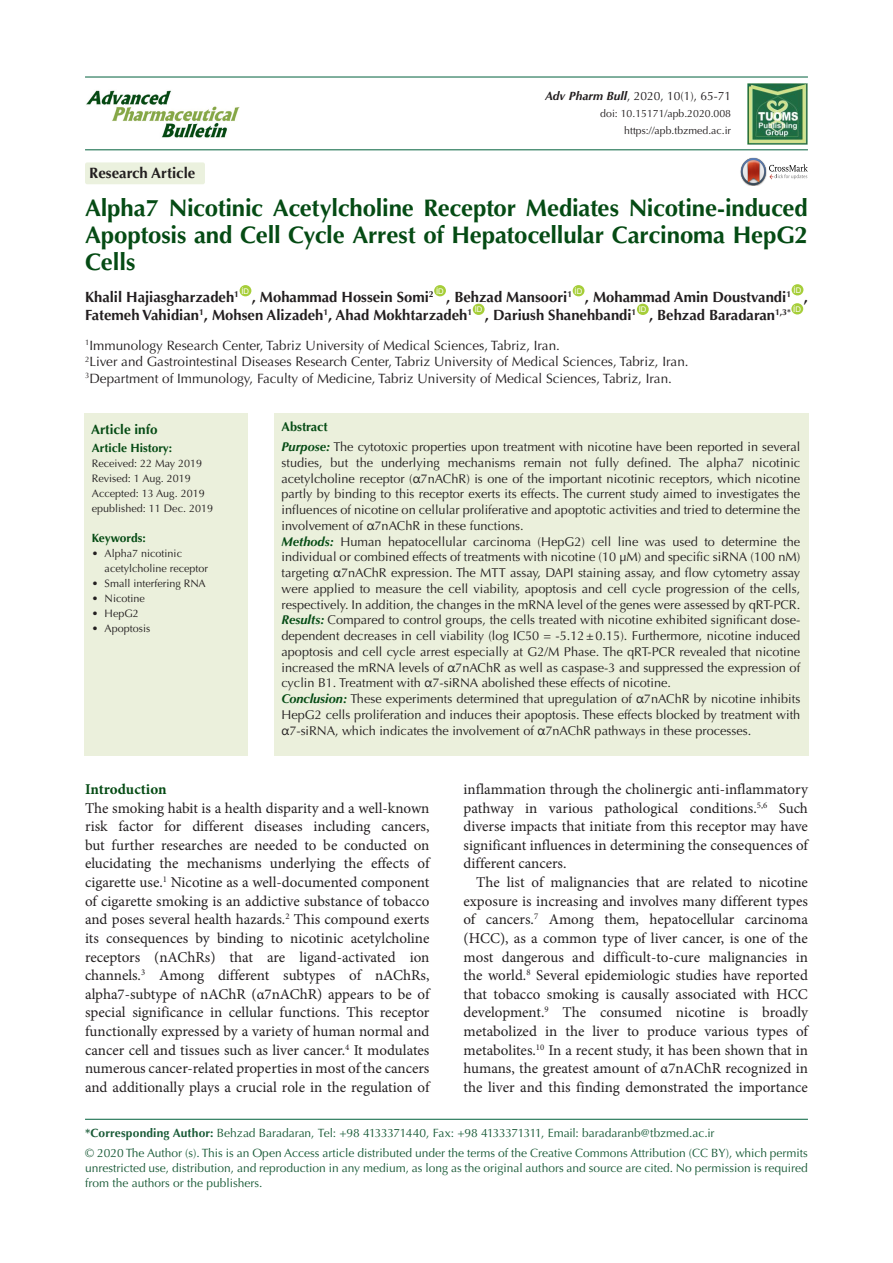
<style>
.page{position:relative;width:893px;height:1263px;background:#fff}
.page>*{position:absolute;margin:0;border:0;box-sizing:border-box;transform-origin:0 0}
.t1{font:700 24px/27px "Optima LT Std";letter-spacing:-.01em;color:#054b14;text-align:justify}
.t2{font:15px/18.6px "Minion Pro";color:#231f20;text-align:justify}
.t3{font:700 15px "Optima LT Std";color:#231f20}
.t4{font:700 15px "Minion Pro";letter-spacing:-.005em;color:#054b14}
.t5{font:700 14.85px "Optima LT Std";color:#231f20}
.t6{font:13.5px "Optima LT Std";color:#231f20}
.t7{font:700 13.5px "Optima LT Std";color:#054b14}
.t8{font:12.75px/15.8px "Optima LT Std";color:#231f20;text-align:justify}
.t9{font:700 12.75px "Optima LT Std";color:#054b14}
.corresponding{font:12px/15px "Optima LT Std";color:#195a37;text-align:justify}
.t10{font:12px "Optima LT Std";color:#231f20}
.t11{font:700 12px "Optima LT Std";color:#054b14}
.t12{font:700 12px "Optima LT Std";letter-spacing:-.02em;color:#054b14}
.t13{font:10.8px/15px "Optima LT Std";color:#231f20}
.t14{font:10.5px "Optima LT Std";color:#231f20}
.t15{font:7.8px "Arial";color:#fff}
.s1{font-weight:700;font-style:italic}
.s2{font-weight:700;font-style:italic;color:#054b14}
.s3{font-family:"Segoe UI"}
.s4{font-weight:700}
</style>
<div class="page">
<hr style="left:85px;top:149px;width:723px;height:1px;background:#1e7252">
<hr style="left:85px;top:76px;width:723px;height:2px;background:#1e7252">
<div style="left:240px;top:285px;width:11px;height:11px;background:#a6ce39;border-radius:50%"></div>
<div style="left:434px;top:285px;width:12px;height:11px;background:#a6ce39;border-radius:50%"></div>
<div style="left:573px;top:285px;width:11px;height:11px;background:#a6ce39;border-radius:50%"></div>
<div style="left:792px;top:284px;width:11px;height:11px;background:#a6ce39;border-radius:50%"></div>
<div style="left:473px;top:304px;width:12px;height:11px;background:#a6ce39;border-radius:50%"></div>
<div style="left:637px;top:304px;width:12px;height:11px;background:#a6ce39;border-radius:50%"></div>
<div style="left:791px;top:303px;width:12px;height:11px;background:#a6ce39;border-radius:50%"></div>
<div style="left:85px;top:162px;width:120px;height:22px;background:#ebf1de;border-radius:2px"></div>
<div style="left:84px;top:413px;width:163px;height:343px;background:#ebf0dc"></div>
<div style="left:274px;top:413px;width:535px;height:343px;background:#ebf0dc"></div>
<svg style="left:741px;top:158px;width:67px;height:27px"></svg>
<img style="left:748px;top:84px;width:60px;height:61px">
<hr style="left:85px;top:1119px;width:723px;height:1px;background:#1e7252">
<img style="left:86px;top:90px;width:154px;height:48px">
<p class="t3" style="left:89px;top:164px;width:108px">Research Article</p>
<p class="t10" style="left:545px;top:89px;width:187px"><span class="s1">Adv Pharm Bull</span>, 2020, 10(1), 65-71</p>
<p class="t14" style="left:600px;top:108px;width:132px">doi: 10.15171/apb.2020.008</p>
<p class="t14" style="left:624px;top:125px;width:108px">https://apb.tbzmed.ac.ir</p>
<p class="t1" style="left:85px;top:195px;width:724px">Alpha7 Nicotinic Acetylcholine Receptor Mediates Nicotine-induced Apoptosis and Cell Cycle Arrest of Hepatocellular Carcinoma HepG2<br>Cells</p>
<p class="t5" style="left:85px;top:288px;width:156px">Khalil Hajiasgharzadeh<sup>1</sup></p>
<p class="t15" style="left:241px;top:286px;width:9px">ID</p>
<p class="t5" style="left:252px;top:288px;width:183px">, Mohammad Hossein Somi<sup>2</sup></p>
<p class="t15" style="left:436px;top:286px;width:9px">ID</p>
<p class="t5" style="left:446px;top:288px;width:127px">, Behzad Mansoori<sup>1</sup></p>
<p class="t15" style="left:575px;top:286px;width:9px">ID</p>
<p class="t5" style="left:585px;top:288px;width:208px">, Mohammad Amin Doustvandi<sup>1</sup></p>
<p class="t15" style="left:793px;top:285px;width:9px">ID</p>
<p class="t5" style="left:804px;top:288px;width:6px">,</p>
<p class="t15" style="left:793px;top:304px;width:9px">ID</p>
<p class="t5" style="left:85px;top:307px;width:389px">Fatemeh Vahidian<sup>1</sup>, Mohsen Alizadeh<sup>1</sup>, Ahad Mokhtarzadeh<sup>1</sup></p>
<p class="t15" style="left:475px;top:304px;width:9px">ID</p>
<p class="t5" style="left:485px;top:307px;width:153px">, Dariush Shanehbandi<sup>1</sup></p>
<p class="t15" style="left:639px;top:304px;width:9px">ID</p>
<p class="t5" style="left:649px;top:307px;width:143px">, Behzad Baradaran<sup>1,3*</sup></p>
<p class="t6" style="left:85px;top:337px;width:476px"><sup>1</sup>Immunology Research Center, Tabriz University of Medical Sciences, Tabriz, Iran.</p>
<p class="t6" style="left:85px;top:354px;width:605px"><sup>2</sup>Liver and Gastrointestinal Diseases Research Center, Tabriz University of Medical Sciences, Tabriz, Iran.</p>
<p class="t6" style="left:85px;top:370px;width:588px"><sup>3</sup>Department of Immunology, Faculty of Medicine, Tabriz University of Medical Sciences, Tabriz, Iran.</p>
<p class="t7" style="left:91px;top:422px;width:68px">Article info</p>
<p class="t11" style="left:92px;top:441px;width:82px">Article History:</p>
<p class="t13" style="left:92px;top:456px;width:112px">Received: 22 May 2019</p>
<p class="t13" style="left:92px;top:471px;width:101px">Revised: 1 Aug. 2019</p>
<p class="t13" style="left:92px;top:486px;width:114px">Accepted: 13 Aug. 2019</p>
<p class="t13" style="left:92px;top:501px;width:123px">epublished: 11 Dec. 2019</p>
<p class="t12" style="left:92px;top:531px;width:55px">Keywords:</p>
<p class="t13" style="left:105px;top:546px;width:105px;text-indent:-13px">• Alpha7 nicotinic acetylcholine receptor</p>
<p class="t13" style="left:92px;top:576px;width:115px">• Small interfering RNA</p>
<p class="t13" style="left:92px;top:591px;width:54px">• Nicotine</p>
<p class="t13" style="left:92px;top:606px;width:48px">• HepG2</p>
<p class="t13" style="left:92px;top:621px;width:60px">• Apoptosis</p>
<p class="t9" style="left:281px;top:419px;width:48px">Abstract</p>
<p class="t8" style="left:281px;top:439px;width:520px"><span class="s2">Purpose:</span> The cytotoxic properties upon treatment with nicotine have been reported in several studies, but the underlying mechanisms remain not fully defined. The alpha7 nicotinic acetylcholine receptor (<span class="s3">α</span>7nAChR) is one of the important nicotinic receptors, which nicotine partly by binding to this receptor exerts its effects. The current study aimed to investigates the influences of nicotine on cellular proliferative and apoptotic activities and tried to determine the involvement of <span class="s3">α</span>7nAChR in these functions.</p>
<p class="t8" style="left:281px;top:534px;width:520px"><span class="s2">Methods:</span> Human hepatocellular carcinoma (HepG2) cell line was used to determine the individual or combined effects of treatments with nicotine (10 μM) and specific siRNA (100 nM) targeting <span class="s3">α</span>7nAChR expression. The MTT assay, DAPI staining assay, and flow cytometry assay were applied to measure the cell viability, apoptosis and cell cycle progression of the cells, respectively. In addition, the changes in the mRNA level of the genes were assessed by qRT-PCR.</p>
<p class="t8" style="left:281px;top:612px;width:520px"><span class="s2">Results:</span> Compared to control groups, the cells treated with nicotine exhibited significant dose&shy;dependent decreases in cell viability (log IC50 = -5.12±0.15). Furthermore, nicotine induced apoptosis and cell cycle arrest especially at G2/M Phase. The qRT-PCR revealed that nicotine increased the mRNA levels of <span class="s3">α</span>7nAChR as well as caspase-3 and suppressed the expression of cyclin B1. Treatment with <span class="s3">α</span>7-siRNA abolished these effects of nicotine.</p>
<p class="t8" style="left:281px;top:691px;width:520px"><span class="s2">Conclusion:</span> These experiments determined that upregulation of <span class="s3">α</span>7nAChR by nicotine inhibits HepG2 cells proliferation and induces their apoptosis. These effects blocked by treatment with <span class="s3">α</span>7-siRNA, which indicates the involvement of <span class="s3">α</span>7nAChR pathways in these processes.</p>
<p class="t2" style="left:463px;top:780px;width:346px">inflammation through the cholinergic anti-inflammatory pathway in various pathological conditions.<sup>5,6</sup> Such diverse impacts that initiate from this receptor may have significant influences in determining the consequences of different cancers.</p>
<p class="t2" style="left:463px;top:873px;width:346px;text-indent:13px">The list of malignancies that are related to nicotine exposure is increasing and involves many different types of cancers.<sup>7</sup> Among them, hepatocellular carcinoma (HCC), as a common type of liver cancer, is one of the most dangerous and difficult-to-cure malignancies in the world.<sup>8</sup> Several epidemiologic studies have reported that tobacco smoking is causally associated with HCC development.<sup>9</sup> The consumed nicotine is broadly metabolized in the liver to produce various types of metabolites.<sup>10</sup> In a recent study, it has been shown that in humans, the greatest amount of α7nAChR recognized in the liver and this finding demonstrated the importance</p>
<p class="corresponding" style="left:85px;top:1126px;width:631px"><span class="s4">*Corresponding Author:</span> Behzad Baradaran, Tel: +98 4133371440, Fax: +98 4133371311, Email: baradaranb@tbzmed.ac.ir</p>
<p class="corresponding" style="left:85px;top:1145px;width:724px">© 2020 The Author (s). This is an Open Access article distributed under the terms of the Creative Commons Attribution (CC BY), which permits unrestricted use, distribution, and reproduction in any medium, as long as the original authors and source are cited. No permission is required from the authors or the publishers.</p>
<p class="t4" style="left:85px;top:779px;width:83px">Introduction</p>
<p class="t2" style="left:85px;top:799px;width:346px">The smoking habit is a health disparity and a well-known risk factor for different diseases including cancers, but further researches are needed to be conducted on elucidating the mechanisms underlying the effects of cigarette use.<sup>1</sup> Nicotine as a well-documented component of cigarette smoking is an addictive substance of tobacco and poses several health hazards.<sup>2</sup> This compound exerts its consequences by binding to nicotinic acetylcholine receptors (nAChRs) that are ligand-activated ion channels.<sup>3</sup> Among different subtypes of nAChRs, alpha7-subtype of nAChR (α7nAChR) appears to be of special significance in cellular functions. This receptor functionally expressed by a variety of human normal and cancer cell and tissues such as liver cancer.<sup>4</sup> It modulates numerous cancer-related properties in most of the cancers and additionally plays a crucial role in the regulation of</p>
</div>
